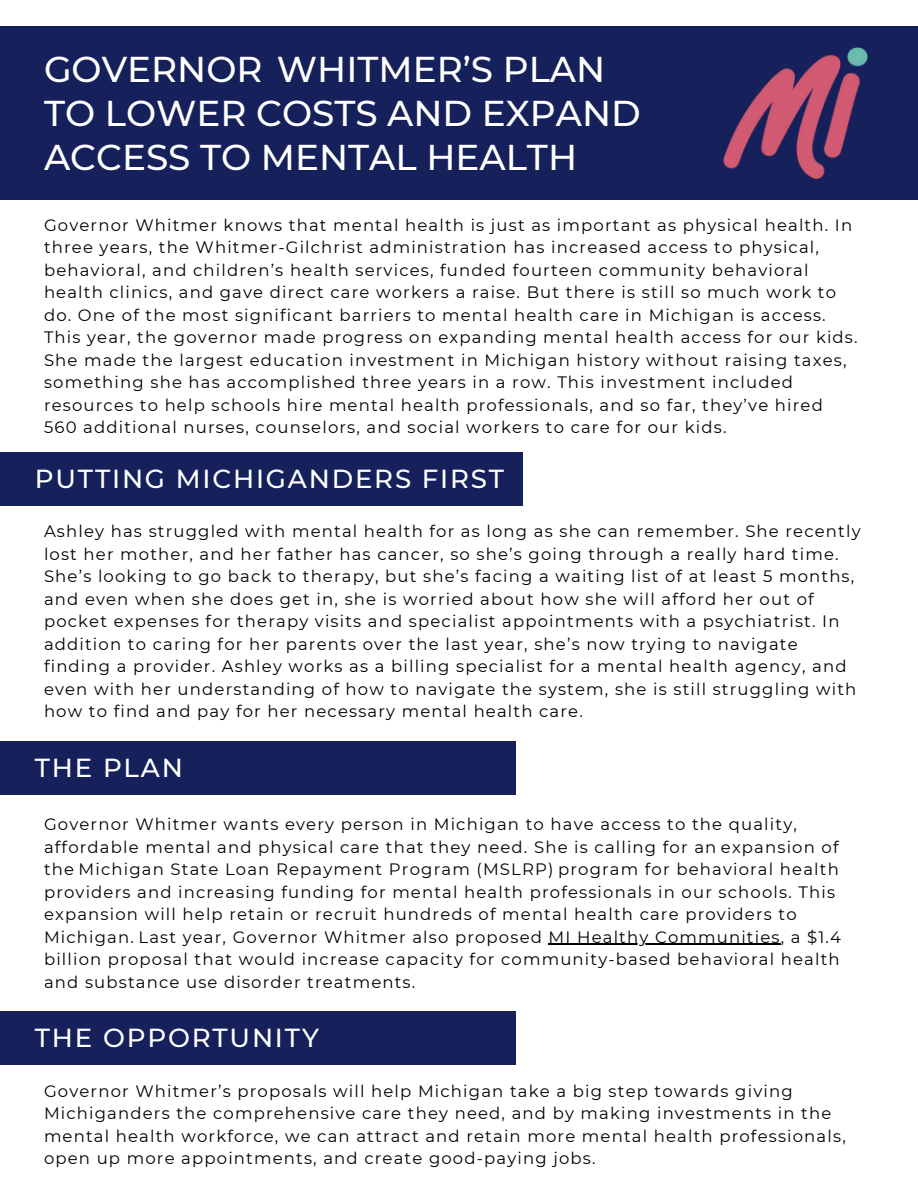
<style>
.page{position:relative;width:918px;height:1188px;background:#fff}
.page>*{position:absolute;margin:0;border:0;box-sizing:border-box;transform-origin:0 0}
.t1{font:500 35.85px/43.8px "Montserrat";color:#fff}
.t2{font:500 26.1px "Montserrat";letter-spacing:.07em;color:#fff}
.t3{font:16.5px/22.5px "Montserrat";letter-spacing:.07em;color:#000}
</style>
<div class="page">
<div style="left:0;top:1011px;width:515px;height:53px;background:#16205b"></div>
<div style="left:0;top:26px;width:918px;height:173px;background:#16205b"></div>
<div style="left:0;top:742px;width:515px;height:53px;background:#16205b"></div>
<div style="left:0;top:453px;width:522px;height:53px;background:#16205b"></div>
<hr style="left:549px;top:944px;width:232px;height:1px;background:#000">
<img style="left:724px;top:48px;width:144px;height:130px">
<p class="t1" style="left:44px;top:47px;width:598px">GOVERNOR WHITMER’S PLAN<br>TO LOWER COSTS AND EXPAND<br>ACCESS TO MENTAL HEALTH</p>
<p class="t3" style="left:44px;top:213px;width:815px">Governor Whitmer knows that mental health is just as important as physical health. In three years, the Whitmer-Gilchrist administration has increased access to physical, behavioral, and children’s health services, funded fourteen community behavioral health clinics, and gave direct care workers a raise. But there is still so much work to do. One of the most significant barriers to mental health care in Michigan is access.<br>This year, the governor made progress on expanding mental health access for our kids.<br>She made the largest education investment in Michigan history without raising taxes, something she has accomplished three years in a row. This investment included resources to help schools hire mental health professionals, and so far, they’ve hired 560 additional nurses, counselors, and social workers to care for our kids.</p>
<p class="t2" style="left:35px;top:463px;width:471px">PUTTING MICHIGANDERS FIRST</p>
<p class="t3" style="left:44px;top:520px;width:818px">Ashley has struggled with mental health for as long as she can remember. She recently lost her mother, and her father has cancer, so she’s going through a really hard time.<br>She’s looking to go back to therapy, but she’s facing a waiting list of at least 5 months, and even when she does get in, she is worried about how she will afford her out of pocket expenses for therapy visits and specialist appointments with a psychiatrist. In addition to caring for her parents over the last year, she’s now trying to navigate finding a provider. Ashley works as a billing specialist for a mental health agency, and even with her understanding of how to navigate the system, she is still struggling with how to find and pay for her necessary mental health care.</p>
<p class="t2" style="left:35px;top:752px;width:150px">THE PLAN</p>
<p class="t3" style="left:44px;top:813px;width:799px">Governor Whitmer wants every person in Michigan to have access to the quality, affordable mental and physical care that they need. She is calling for an expansion of the Michigan State Loan Repayment Program (MSLRP) program for behavioral health providers and increasing funding for mental health professionals in our schools. This expansion will help retain or recruit hundreds of mental health care providers to Michigan. Last year, Governor Whitmer also proposed MI Healthy Communities, a $1.4 billion proposal that would increase capacity for community-based behavioral health and substance use disorder treatments.</p>
<p class="t2" style="left:35px;top:1021px;width:286px">THE OPPORTUNITY</p>
<p class="t3" style="left:44px;top:1079px;width:803px">Governor Whitmer’s proposals will help Michigan take a big step towards giving Michiganders the comprehensive care they need, and by making investments in the mental health workforce, we can attract and retain more mental health professionals, open up more appointments, and create good-paying jobs.</p>
</div>
